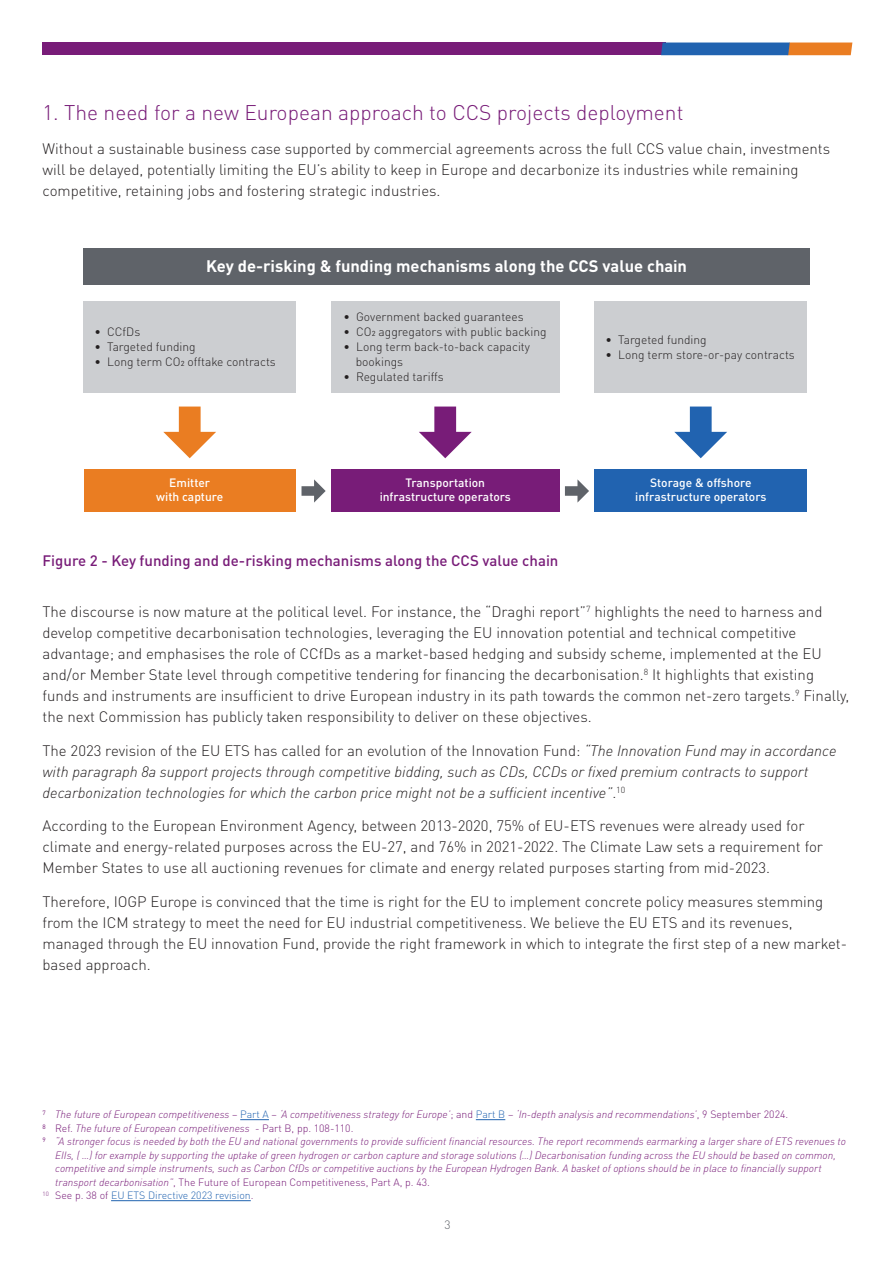
<style>
.page{position:relative;width:893px;height:1263px;background:#fff}
.page>*{position:absolute;margin:0;border:0;box-sizing:border-box;transform-origin:0 0}
.t1{font:300 21px "DIN Pro";color:#781c78}
.t2{font:700 16.5px "DIN Pro";color:#fff}
.t3{font:300 15px/21px "DIN Pro";color:#231f20}
.t4{font:italic 300 15px/21px "DIN Pro";color:#231f20}
.t5{font:500 15px "DIN Pro";color:#781c78}
.t6{font:300 12px/15px "DIN Pro";color:#231f20}
.t7{font:500 12px/14.4px "DIN Pro";color:#fff;text-align:center}
.t8{font:300 12px "DIN Pro";color:#5f6369}
.t9{font:italic 300 10.5px "DIN Pro";color:#781c78}
.t10{font:300 10.5px "DIN Pro";color:#781c78}
.t11{font:300 10.5px "DIN Pro";color:#2163b0}
.s1{font-style:normal}
.s2{font-style:normal;color:#2163b0}
.s3{font-style:italic}
.s4{color:#781c78}
</style>
<div class="page">
<div style="left:43px;top:43px;width:623px;height:12px;background:#781c78"></div>
<svg style="left:661px;top:43px;width:191px;height:12px;background:#636b81"></svg>
<div style="left:331px;top:470px;width:229px;height:42px;background:#781c78"></div>
<div style="left:84px;top:470px;width:212px;height:42px;background:#ea7d22"></div>
<div style="left:594px;top:470px;width:213px;height:42px;background:#2163b0"></div>
<div style="left:83px;top:249px;width:726px;height:36px;background:#5f6369"></div>
<div style="left:83px;top:301px;width:213px;height:92px;background:#ccced1"></div>
<div style="left:331px;top:301px;width:229px;height:92px;background:#ccced1"></div>
<div style="left:594px;top:301px;width:213px;height:92px;background:#ccced1"></div>
<div style="left:179px;top:406px;width:22px;height:29px;background:#ea7d22"></div>
<svg style="left:163px;top:432px;width:53px;height:26px"></svg>
<div style="left:434px;top:406px;width:22px;height:29px;background:#781c78"></div>
<svg style="left:419px;top:432px;width:53px;height:26px"></svg>
<div style="left:690px;top:406px;width:22px;height:29px;background:#2163b0"></div>
<svg style="left:674px;top:432px;width:53px;height:26px"></svg>
<div style="left:301px;top:486px;width:15px;height:10px;background:#5f6369"></div>
<svg style="left:314px;top:479px;width:12px;height:24px"></svg>
<div style="left:565px;top:486px;width:14px;height:10px;background:#5f6369"></div>
<svg style="left:577px;top:479px;width:12px;height:24px"></svg>
<svg style="left:240px;top:1119px;width:29px;height:1px"></svg>
<svg style="left:476px;top:1119px;width:29px;height:1px"></svg>
<hr style="left:111px;top:1200px;width:140px;height:1px;background:#2163b0">
<h1 class="t1" style="left:43px;top:96px;width:642px">1. The need for a new European approach to CCS projects deployment</h1>
<p class="t3" style="left:43px;top:137px;width:789px">Without a sustainable business case supported by commercial agreements across the full CCS value chain, investments will be delayed, potentially limiting the EU’s ability to keep in Europe and decarbonize its industries while remaining competitive, retaining jobs and fostering strategic industries.</p>
<p class="t2" style="left:206px;top:252px;width:482px">Key de-risking &amp; funding mechanisms along the CCS value chain</p>
<p class="t6" style="left:94px;top:323px;width:47px">• CCfDs</p>
<p class="t6" style="left:94px;top:338px;width:103px">• Targeted funding</p>
<p class="t6" style="left:94px;top:353px;width:183px">• Long term CO2 offtake contracts</p>
<p class="t6" style="left:343px;top:308px;width:182px">• Government backed guarantees</p>
<p class="t6" style="left:343px;top:323px;width:205px">• CO2 aggregators with public backing</p>
<p class="t6" style="left:356px;top:338px;width:176px;text-indent:-12px">• Long term back-to-back capacity bookings</p>
<p class="t6" style="left:343px;top:368px;width:102px">• Regulated tariffs</p>
<p class="t6" style="left:606px;top:331px;width:103px">• Targeted funding</p>
<p class="t6" style="left:606px;top:346px;width:191px">• Long term store-or-pay contracts</p>
<p class="t7" style="left:156px;top:474px;width:68px">Emitter<br>with capture</p>
<p class="t7" style="left:380px;top:474px;width:133px">Transportation infrastructure operators</p>
<p class="t7" style="left:635px;top:474px;width:133px">Storage &amp; offshore infrastructure operators</p>
<p class="t5" style="left:43px;top:548px;width:517px">Figure 2 - Key funding and de-risking mechanisms along the CCS value chain</p>
<p class="t3" style="left:43px;top:600px;width:808px">The discourse is now mature at the political level. For instance, the “Draghi report”<sup>7</sup> highlights the need to harness and develop competitive decarbonisation technologies, leveraging the EU innovation potential and technical competitive advantage; and emphasises the role of CCfDs as a market-based hedging and subsidy scheme, implemented at the EU and/or Member State level through competitive tendering for financing the decarbonisation.<sup>8</sup> It highlights that existing funds and instruments are insufficient to drive European industry in its path towards the common net-zero targets.<sup>9</sup> Finally, the next Commission has publicly taken responsibility to deliver on these objectives.</p>
<p class="t4" style="left:43px;top:738px;width:796px"><span class="s1">The 2023 revision of the EU ETS has called for an evolution of the Innovation Fund:</span> “The Innovation Fund may in accordance with paragraph 8a support projects through competitive bidding, such as CDs, CCDs or fixed premium contracts to support decarbonization technologies for which the carbon price might not be a sufficient incentive”<span class="s1">.</span><sup>10</sup></p>
<p class="t3" style="left:43px;top:814px;width:782px">According to the European Environment Agency, between 2013-2020, 75% of EU-ETS revenues were already used for climate and energy-related purposes across the EU-27, and 76% in 2021-2022. The Climate Law sets a requirement for<br>Member States to use all auctioning revenues for climate and energy related purposes starting from mid-2023.</p>
<p class="t3" style="left:43px;top:890px;width:806px">Therefore, IOGP Europe is convinced that the time is right for the EU to implement concrete policy measures stemming from the ICM strategy to meet the need for EU industrial competitiveness. We believe the EU ETS and its revenues, managed through the EU innovation Fund, provide the right framework in which to integrate the first step of a new market&shy;based approach.</p>
<p class="t9" style="left:43px;top:1106px;width:747px"><span class="s1">7</span> The future of European competitiveness <span class="s1">–</span> <span class="s2">Part A</span> <span class="s1">–</span> ‘A competitiveness strategy for Europe’<span class="s1">; and</span> <span class="s2">Part B</span> <span class="s1">–</span> ‘In-depth analysis and recommendations’<span class="s1">, 9 September 2024.</span></p>
<p class="t9" style="left:43px;top:1120px;width:312px"><span class="s1">8 Ref.</span> The future of European competitiveness <span class="s1">- Part B, pp. 108-110.</span></p>
<p class="t9" style="left:43px;top:1133px;width:805px"><span class="s1">9</span> “A stronger focus is needed by both the EU and national governments to provide sufficient financial resources. The report recommends earmarking a larger share of ETS revenues to</p>
<p class="t9" style="left:55px;top:1147px;width:782px">EIIs, ( …) for example by supporting the uptake of green hydrogen or carbon capture and storage solutions (…) Decarbonisation funding across the EU should be based on common,</p>
<p class="t9" style="left:55px;top:1160px;width:768px">competitive and simple instruments, such as Carbon CfDs or competitive auctions by the European Hydrogen Bank. A basket of options should be in place to financially support</p>
<p class="t10" style="left:55px;top:1174px;width:376px"><span class="s3">transport decarbonisation”</span>, The Future of European Competitiveness, Part A, p. 43.</p>
<p class="t11" style="left:43px;top:1187px;width:213px"><sup>10</sup> <span class="s4">See p. 38 of</span> EU ETS Directive 2023 revision<span class="s4">.</span></p>
<p class="t8" style="left:444px;top:1215px;width:8px">3</p>
</div>
